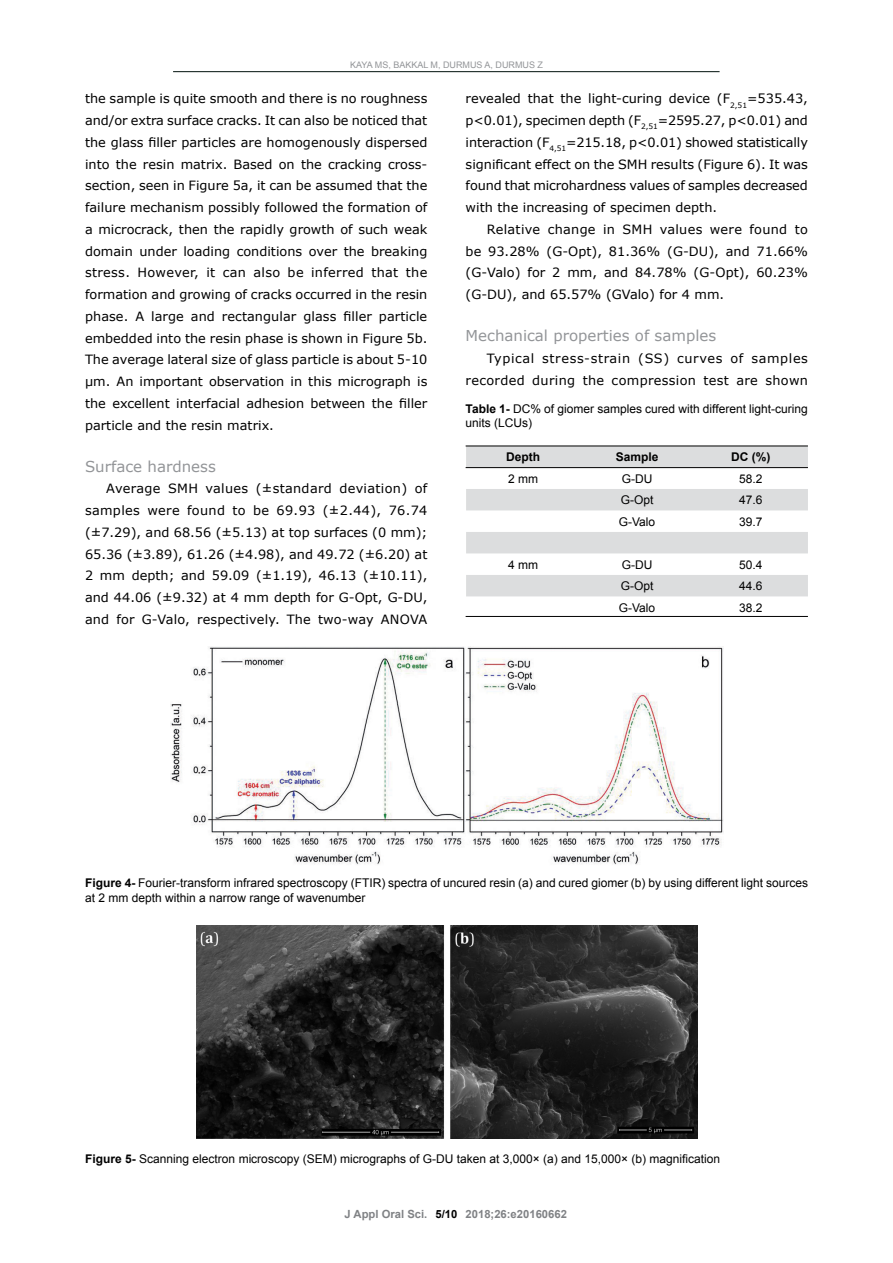
<style>
.page{position:relative;width:893px;height:1263px;background:#fff}
.page>*{position:absolute;margin:0;border:0;box-sizing:border-box;transform-origin:0 0}
.t1{font:15px "Verdana";color:#939598}
.t2{font:12.75px/21.8px "Verdana";color:#000;text-align:justify}
.t3{font:12.75px/21.8px "Verdana";letter-spacing:.025em;color:#000;text-align:right}
.t4{font:12px/14.4px "Arial";color:#000}
.t5{font:700 12px "Arial";color:#000}
.t6{font:700 11.25px "Arial";color:#808285}
.t7{font:9px "Arial";color:#939598}
.s1{font-weight:700}
.s2{color:#000}
</style>
<div class="page">
<hr style="left:173px;top:71px;width:547px;height:1px;background:#00110d">
<svg style="left:466px;top:447px;width:342px;height:149px;fill:#dcddde"></svg>
<hr style="left:466px;top:446px;width:342px;height:1px;background:#000">
<hr style="left:466px;top:467px;width:342px;height:1px;background:#000">
<hr style="left:466px;top:616px;width:342px;height:1px;background:#000">
<img style="left:171px;top:646px;width:552px;height:219px">
<img style="left:196px;top:926px;width:501px;height:213px">
<p class="t7" style="left:350px;top:59px;width:194px">KAYA MS, BAKKAL M, DURMUS A, DURMUS Z</p>
<p class="t2" style="left:85px;top:88px;width:344px">the sample is quite smooth and there is no roughness and/or extra surface cracks. It can also be noticed that the glass filler particles are homogenously dispersed into the resin matrix. Based on the cracking cross&shy;section, seen in Figure 5a, it can be assumed that the failure mechanism possibly followed the formation of a microcrack, then the rapidly growth of such weak domain under loading conditions over the breaking stress. However, it can also be inferred that the formation and growing of cracks occurred in the resin phase. A large and rectangular glass filler particle embedded into the resin phase is shown in Figure 5b.<br>The average lateral size of glass particle is about 5-10 μm. An important observation in this micrograph is the excellent interfacial adhesion between the filler particle and the resin matrix.</p>
<p class="t1" style="left:85px;top:456px;width:132px">Surface hardness</p>
<p class="t2" style="left:85px;top:478px;width:344px;text-indent:21px">Average SMH values (±standard deviation) of samples were found to be 69.93 (±2.44), 76.74 (±7.29), and 68.56 (±5.13) at top surfaces (0 mm); 65.36 (±3.89), 61.26 (±4.98), and 49.72 (±6.20) at 2 mm depth; and 59.09 (±1.19), 46.13 (±10.11), and 44.06 (±9.32) at 4 mm depth for G-Opt, G-DU, and for G-Valo, respectively. The two-way ANOVA</p>
<p class="t2" style="left:466px;top:88px;width:344px">revealed that the light-curing device (F<sub>2,51</sub>=535.43, p&lt;0.01), specimen depth (F<sub>2,51</sub>=2595.27, p&lt;0.01) and interaction (F<sub>4,51</sub>=215.18, p&lt;0.01) showed statistically significant effect on the SMH results (Figure 6). It was found that microhardness values of samples decreased with the increasing of specimen depth.</p>
<p class="t2" style="left:466px;top:218px;width:344px;text-indent:21px">Relative change in SMH values were found to be 93.28% (G-Opt), 81.36% (G-DU), and 71.66% (G-Valo) for 2 mm, and 84.78% (G-Opt), 60.23% (G-DU), and 65.57% (GValo) for 4 mm.</p>
<p class="t1" style="left:466px;top:325px;width:252px">Mechanical properties of samples</p>
<p class="t3" style="left:466px;top:347px;width:344px">Typical stress-strain (SS) curves of samples recorded during the compression test are shown</p>
<p class="t4" style="left:466px;top:401px;width:344px"><span class="s1">Table 1-</span> DC% of giomer samples cured with different light-curing units (LCUs)</p>
<p class="t5" style="left:506px;top:449px;width:35px">Depth</p>
<p class="t5" style="left:616px;top:449px;width:44px">Sample</p>
<p class="t5" style="left:731px;top:449px;width:41px">DC (%)</p>
<p class="t4" style="left:508px;top:471px;width:31px">2 mm</p>
<p class="t4" style="left:622px;top:471px;width:32px">G-DU</p>
<p class="t4" style="left:739px;top:471px;width:25px">58.2</p>
<p class="t4" style="left:621px;top:493px;width:34px">G-Opt</p>
<p class="t4" style="left:739px;top:493px;width:25px">47.6</p>
<p class="t4" style="left:619px;top:514px;width:38px">G-Valo</p>
<p class="t4" style="left:739px;top:514px;width:25px">39.7</p>
<p class="t4" style="left:508px;top:557px;width:31px">4 mm</p>
<p class="t4" style="left:622px;top:557px;width:32px">G-DU</p>
<p class="t4" style="left:739px;top:557px;width:25px">50.4</p>
<p class="t4" style="left:621px;top:579px;width:34px">G-Opt</p>
<p class="t4" style="left:739px;top:579px;width:25px">44.6</p>
<p class="t4" style="left:619px;top:600px;width:38px">G-Valo</p>
<p class="t4" style="left:739px;top:600px;width:25px">38.2</p>
<p class="t4" style="left:85px;top:876px;width:724px"><span class="s1">Figure 4-</span> Fourier-transform infrared spectroscopy (FTIR) spectra of uncured resin (a) and cured giomer (b) by using different light sources at 2 mm depth within a narrow range of wavenumber</p>
<p class="t4" style="left:85px;top:1151px;width:636px"><span class="s1">Figure 5-</span> Scanning electron microscopy (SEM) micrographs of G-DU taken at 3,000× (a) and 15,000× (b) magnification</p>
<p class="t6" style="left:345px;top:1206px;width:224px">J Appl Oral Sci. <span class="s2">5/10</span> 2018;26:e20160662</p>
</div>
